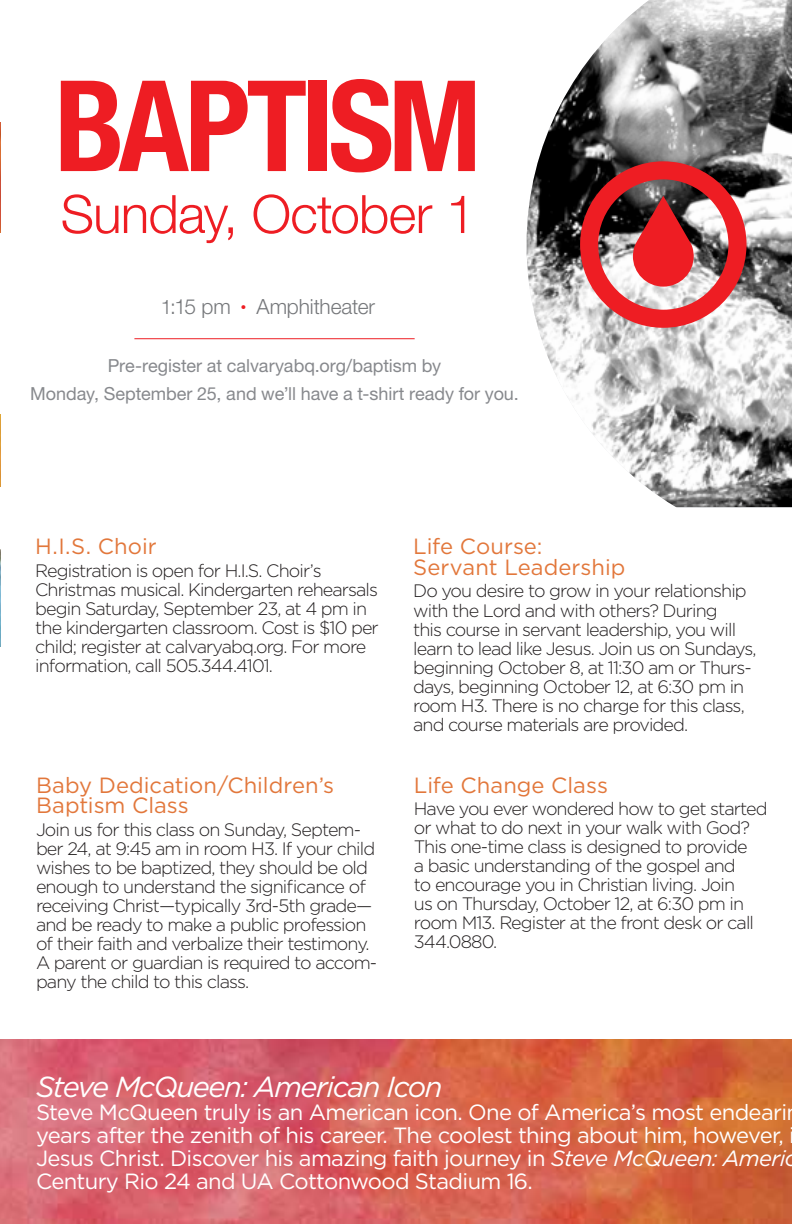
<style>
.page{position:relative;width:792px;height:1224px;background:#fff}
.page>*{position:absolute;margin:0;border:0;box-sizing:border-box;transform-origin:0 0}
.t1{font:700 condensed 126.4px "Helvetica Neue";letter-spacing:-.045em;color:#ee1d23}
.t2{font:300 53px "Helvetica Neue LT Std";letter-spacing:-.015em;color:#ee1d23}
.t3{font:italic 29px "Gotham";letter-spacing:-.05em;color:#fff}
.t4{font:22px/23px "Gotham";letter-spacing:-.03em;color:#fff}
.t5{font:22px/20.6px "Gotham";color:#e2773b}
.t6{font:300 21px "Helvetica Neue LT Std";letter-spacing:-.005em;color:#76787b}
.t7{font:300 18px/19px "Gotham";letter-spacing:-.05em;color:#231f20}
.t8{font:18px/27.8px "Helvetica Neue LT Std";color:#87898d;text-align:center}
.s1{font-size:20px}
.s2{font-size:11px;color:#ee1d23}
.s3{font-style:italic}
</style>
<div class="page">
<img style="left:527px;top:0;width:265px;height:507px">
<svg style="left:580px;top:161px;width:167px;height:167px;background:#b45b5d"></svg>
<hr style="left:134px;top:338px;width:281px;height:1px;background:#ee1d23">
<img style="left:1px;top:1040px;width:791px;height:184px">
<img style="left:0;top:123px;width:1px;height:110px">
<img style="left:0;top:414px;width:1px;height:72px">
<img style="left:0;top:550px;width:1px;height:96px">
<h1 class="t1" style="left:55px;top:21px;width:429px">BAPTISM</h1>
<h2 class="t2" style="left:61px;top:182px;width:416px">Sunday, October 1</h2>
<p class="t6" style="left:161px;top:293px;width:216px"><span class="s1">1</span>:15 pm <span class="s2">•</span> Amphitheater</p>
<p class="t8" style="left:30px;top:351px;width:490px">Pre-register at calvaryabq.org/baptism by<br>Monday, September 25, and we’ll have a t-shirt ready for you.</p>
<p class="t5" style="left:35px;top:536px;width:123px">H.I.S. Choir</p>
<p class="t7" style="left:35px;top:561px;width:345px">Registration is open for H.I.S. Choir’s Christmas musical. Kindergarten rehearsals begin Saturday, September 23, at 4 pm in the kindergarten classroom. Cost is $10 per child; register at calvaryabq.org. For more information, call 505.344.4101.</p>
<p class="t5" style="left:36px;top:774px;width:300px">Baby Dedication/Children’s<br>Baptism Class</p>
<p class="t7" style="left:36px;top:819px;width:343px">Join us for this class on Sunday, Septem&shy;ber 24, at 9:45 am in room H3. If your child wishes to be baptized, they should be old enough to understand the significance of receiving Christ—typically 3rd-5th grade— and be ready to make a public profession of their faith and verbalize their testimony.<br>A parent or guardian is required to accom&shy;pany the child to this class.</p>
<p class="t5" style="left:413px;top:536px;width:214px">Life Course:<br>Servant Leadership</p>
<p class="t7" style="left:413px;top:581px;width:345px">Do you desire to grow in your relationship with the Lord and with others? During<br>this course in servant leadership, you will learn to lead like Jesus. Join us on Sundays, beginning October 8, at 11:30 am or Thurs&shy;days, beginning October 12, at 6:30 pm in room H3. There is no charge for this class, and course materials are provided.</p>
<p class="t5" style="left:414px;top:774px;width:196px">Life Change Class</p>
<p class="t7" style="left:414px;top:799px;width:355px">Have you ever wondered how to get started or what to do next in your walk with God?<br>This one-time class is designed to provide<br>a basic understanding of the gospel and<br>to encourage you in Christian living. Join<br>us on Thursday, October 12, at 6:30 pm in room M13. Register at the front desk or call 344.0880.</p>
<h3 class="t3" style="left:36px;top:1069px;width:408px">Steve McQueen: American Icon</h3>
<p class="t4" style="left:36px;top:1101px;width:763px">Steve McQueen truly is an American icon. One of America’s most endeari years after the zenith of his career. The coolest thing about him, however, i Jesus Christ. Discover his amazing faith journey in <span class="s3">Steve McQueen: Americ </span>Century Rio 24 and UA Cottonwood Stadium 16.</p>
</div>
